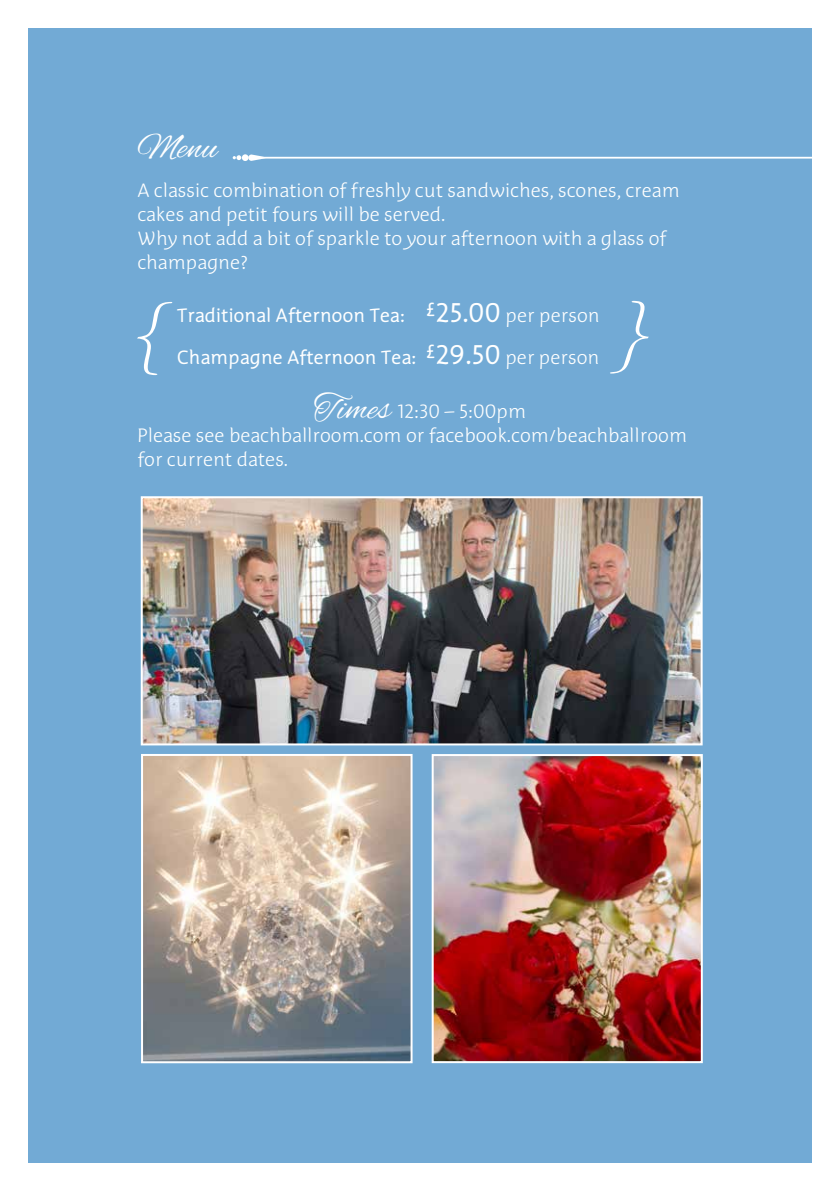
<style>
.page{position:relative;width:840px;height:1191px;background:#fff}
.page>*{position:absolute;margin:0;border:0;box-sizing:border-box;transform-origin:0 0}
.t1{font:96px "Alex Brush";color:#fff}
.t2{font:36px "Alex Brush";color:#fff}
.t3{font:100 20px/24px "Edifice";color:#fff}
.t4{font:20px/42px "Edifice Classic";color:#fff}
.s1{font-size:28px}
.s2{font-family:"Edifice";font-weight:100}
.s3{font-family:"Alex Brush";font-weight:400;font-size:36px}
</style>
<div class="page">
<div style="left:28px;top:28px;width:783px;height:1134px;background:#72aad5"></div>
<svg style="left:267px;top:157px;width:545px;height:2px"></svg>
<div style="left:242px;top:154px;width:6px;height:7px;background:#fff;border-radius:50%"></div>
<svg style="left:232px;top:155px;width:9px;height:5px"></svg>
<svg style="left:248px;top:154px;width:19px;height:7px"></svg>
<img style="left:434px;top:757px;width:265px;height:303px">
<div style="left:431px;top:754px;width:271px;height:309px;border:2px solid #fff"></div>
<img style="left:144px;top:757px;width:265px;height:303px">
<div style="left:141px;top:754px;width:271px;height:309px;border:2px solid #fff"></div>
<img style="left:144px;top:499px;width:555px;height:243px">
<div style="left:141px;top:496px;width:561px;height:249px;border:2px solid #fff"></div>
<h2 class="t2" style="left:137px;top:128px;width:81px">Menu</h2>
<p class="t3" style="left:137px;top:178px;width:543px">A classic combination of freshly cut sandwiches, scones, cream cakes and petit fours will be served.<br>Why not add a bit of sparkle to your afternoon with a glass of champagne?</p>
<p class="t4" style="left:177px;top:293px;width:424px">Traditional Afternoon Tea: <span class="s1">£25.00</span> <span class="s2">per person<br></span>Champagne Afternoon Tea: <span class="s1">£29.50</span> <span class="s2">per person</span></p>
<p class="t3" style="left:137px;top:398px;width:551px;text-indent:176px"><span class="s3">Times</span> 12:30 – 5:00pm<br>Please see beachballroom.com or facebook.com/beachballroom for current dates.</p>
<h1 class="t1" style="left:136px;top:284px;width:33px">{</h1>
<h1 class="t1" style="left:608px;top:283px;width:42px">}</h1>
</div>
